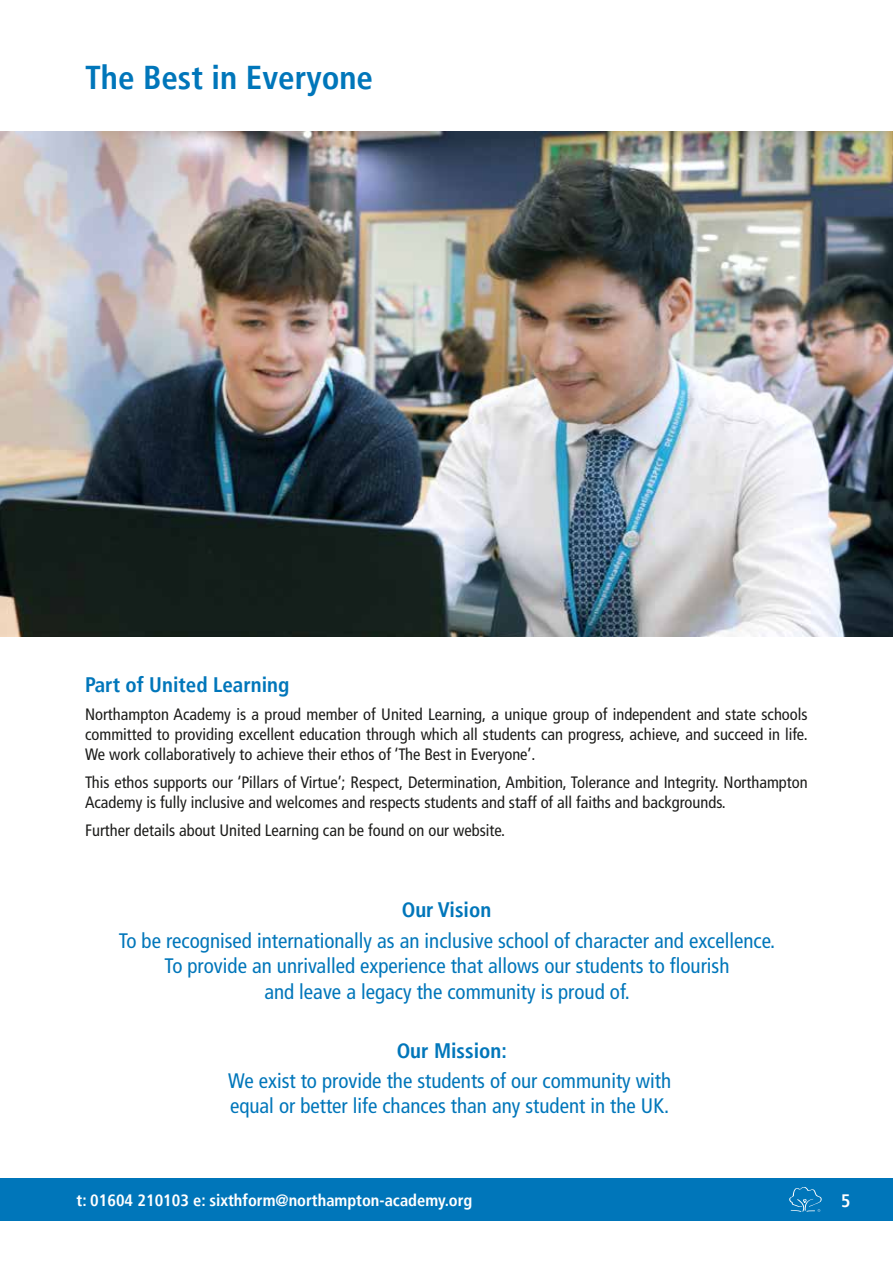
<style>
.page{position:relative;width:893px;height:1263px;background:#fff}
.page>*{position:absolute;margin:0;border:0;box-sizing:border-box;transform-origin:0 0}
.t1{font:700 condensed 33px "Frutiger LT";color:#0076ba}
.t2{font:condensed 21px/25.2px "Frutiger LT";color:#0076ba;text-align:center}
.t3{font:700 condensed 21px "Frutiger LT";color:#0076ba}
.t4{font:700 condensed 18px "Frutiger LT";color:#fff}
.t5{font:condensed 16.5px/19.8px "Frutiger LT";color:#1d1d1b;text-align:justify}
.t6{font:700 condensed 16.5px "Frutiger LT";color:#fff}
</style>
<div class="page">
<img style="left:0;top:132px;width:893px;height:505px">
<div style="left:0;top:1178px;width:893px;height:42px;background:#0076ba"></div>
<svg style="left:789px;top:1187px;width:33px;height:25px"></svg>
<h1 class="t1" style="left:85px;top:58px;width:289px">The Best in Everyone</h1>
<p class="t3" style="left:85px;top:672px;width:206px">Part of United Learning</p>
<p class="t5" style="left:85px;top:704px;width:724px">Northampton Academy is a proud member of United Learning, a unique group of independent and state schools committed to providing excellent education through which all students can progress, achieve, and succeed in life.<br>We work collaboratively to achieve their ethos of ‘The Best in Everyone’.</p>
<p class="t5" style="left:85px;top:772px;width:724px">This ethos supports our ‘Pillars of Virtue’; Respect, Determination, Ambition, Tolerance and Integrity. Northampton<br>Academy is fully inclusive and welcomes and respects students and staff of all faiths and backgrounds.</p>
<p class="t5" style="left:85px;top:820px;width:421px">Further details about United Learning can be found on our website.</p>
<p class="t3" style="left:402px;top:897px;width:91px">Our Vision</p>
<p class="t2" style="left:119px;top:928px;width:658px">To be recognised internationally as an inclusive school of character and excellence.<br>To provide an unrivalled experience that allows our students to flourish<br>and leave a legacy the community is proud of.</p>
<p class="t3" style="left:397px;top:1038px;width:112px">Our Mission:</p>
<p class="t2" style="left:228px;top:1068px;width:445px;text-align:left">We exist to provide the students of our community with equal or better life chances than any student in the UK.</p>
<p class="t6" style="left:77px;top:1190px;width:397px">t: 01604 210103 e: sixthform@northampton-academy.org</p>
<p class="t4" style="left:841px;top:1190px;width:11px">5</p>
</div>
